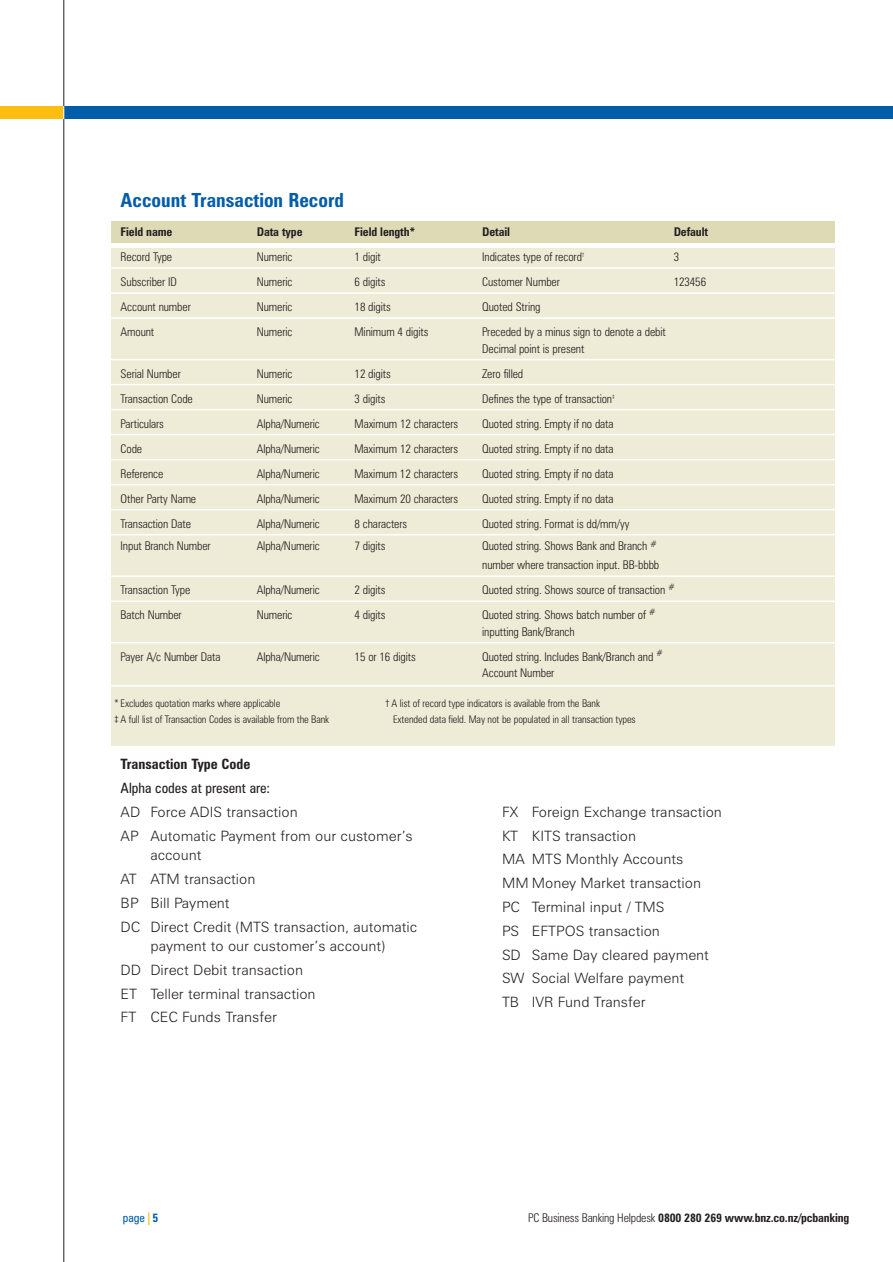
<style>
.page{position:relative;width:893px;height:1262px;background:#fff}
.page>*{position:absolute;margin:0;border:0;box-sizing:border-box;transform-origin:0 0}
.t1{font:700 condensed 19.5px "Zurich BT";color:#005daa}
.t2{font:300 14.25px/23.7px "Zurich BT";color:#231f20}
.t3{font:condensed 14.25px "Zurich BT";color:#231f20}
.t4{font:700 condensed 14.25px "Zurich BT";color:#231f20}
.t5{font:300 condensed 12px/16.5px "Zurich BT";letter-spacing:-.01em;color:#231f20}
.t6{font:700 condensed 12px "Zurich BT";letter-spacing:-.01em;color:#231f20}
.t7{font:condensed 12px "Zurich BT";color:#005daa}
.t8{font:300 condensed 10.5px "Zurich BT";letter-spacing:-.01em;color:#231f20}
.s1{font-weight:700}
.s2{font-weight:300}
</style>
<div class="page">
<div style="left:112px;top:221px;width:722px;height:21px;background:#dfdab6"></div>
<div style="left:112px;top:248px;width:722px;height:497px;background:#eeebd6"></div>
<hr style="left:63px;top:0;width:1px;height:1261px;background:#231f20">
<div style="left:0;top:106px;width:892px;height:13px;background:#005daa"></div>
<div style="left:0;top:106px;width:64px;height:13px;background:#febe10"></div>
<svg style="left:63px;top:106px;width:1px;height:13px"></svg>
<svg style="left:148px;top:1212px;width:1px;height:13px"></svg>
<hr style="left:99px;top:267px;width:741px;height:2px;background:#fff">
<hr style="left:99px;top:292px;width:741px;height:2px;background:#fff">
<hr style="left:99px;top:317px;width:741px;height:2px;background:#fff">
<hr style="left:99px;top:359px;width:741px;height:1px;background:#fff">
<hr style="left:99px;top:384px;width:741px;height:1px;background:#fff">
<hr style="left:99px;top:409px;width:741px;height:1px;background:#fff">
<hr style="left:99px;top:434px;width:741px;height:1px;background:#fff">
<hr style="left:99px;top:459px;width:741px;height:1px;background:#fff">
<hr style="left:99px;top:484px;width:741px;height:1px;background:#fff">
<hr style="left:99px;top:509px;width:741px;height:1px;background:#fff">
<hr style="left:99px;top:534px;width:741px;height:1px;background:#fff">
<hr style="left:99px;top:575px;width:741px;height:2px;background:#fff">
<hr style="left:99px;top:600px;width:741px;height:2px;background:#fff">
<hr style="left:99px;top:642px;width:741px;height:1px;background:#fff">
<hr style="left:99px;top:685px;width:741px;height:1px;background:#fff">
<h1 class="t1" style="left:121px;top:193px;width:225px">Account Transaction Record</h1>
<p class="t6" style="left:121px;top:228px;width:53px">Field name</p>
<p class="t6" style="left:257px;top:228px;width:47px">Data type</p>
<p class="t6" style="left:354px;top:228px;width:62px">Field length*</p>
<p class="t6" style="left:482px;top:228px;width:29px">Detail</p>
<p class="t6" style="left:673px;top:228px;width:36px">Default</p>
<p class="t5" style="left:121px;top:250px;width:53px">Record Type</p>
<p class="t5" style="left:257px;top:250px;width:37px">Numeric</p>
<p class="t5" style="left:354px;top:250px;width:28px">1 digit</p>
<p class="t5" style="left:482px;top:250px;width:104px">Indicates type of record<sup>†</sup></p>
<p class="t5" style="left:673px;top:250px;width:7px">3</p>
<p class="t5" style="left:121px;top:275px;width:58px">Subscriber ID</p>
<p class="t5" style="left:257px;top:275px;width:37px">Numeric</p>
<p class="t5" style="left:354px;top:275px;width:32px">6 digits</p>
<p class="t5" style="left:482px;top:275px;width:79px">Customer Number</p>
<p class="t5" style="left:673px;top:275px;width:34px">123456</p>
<p class="t5" style="left:121px;top:300px;width:72px">Account number</p>
<p class="t5" style="left:257px;top:300px;width:37px">Numeric</p>
<p class="t5" style="left:354px;top:300px;width:38px">18 digits</p>
<p class="t5" style="left:482px;top:300px;width:60px">Quoted String</p>
<p class="t5" style="left:121px;top:325px;width:35px">Amount</p>
<p class="t5" style="left:257px;top:325px;width:37px">Numeric</p>
<p class="t5" style="left:354px;top:325px;width:75px">Minimum 4 digits</p>
<p class="t5" style="left:482px;top:325px;width:185px">Preceded by a minus sign to denote a debit<br>Decimal point is present</p>
<p class="t5" style="left:121px;top:367px;width:62px">Serial Number</p>
<p class="t5" style="left:257px;top:367px;width:37px">Numeric</p>
<p class="t5" style="left:354px;top:367px;width:38px">12 digits</p>
<p class="t5" style="left:482px;top:367px;width:43px">Zero filled</p>
<p class="t5" style="left:121px;top:392px;width:74px">Transaction Code</p>
<p class="t5" style="left:257px;top:392px;width:37px">Numeric</p>
<p class="t5" style="left:354px;top:392px;width:32px">3 digits</p>
<p class="t5" style="left:482px;top:392px;width:134px">Defines the type of transaction<sup>‡</sup></p>
<p class="t5" style="left:121px;top:417px;width:45px">Particulars</p>
<p class="t5" style="left:257px;top:417px;width:65px">Alpha/Numeric</p>
<p class="t5" style="left:354px;top:417px;width:105px">Maximum 12 characters</p>
<p class="t5" style="left:482px;top:417px;width:133px">Quoted string. Empty if no data</p>
<p class="t5" style="left:121px;top:442px;width:23px">Code</p>
<p class="t5" style="left:257px;top:442px;width:65px">Alpha/Numeric</p>
<p class="t5" style="left:354px;top:442px;width:105px">Maximum 12 characters</p>
<p class="t5" style="left:482px;top:442px;width:133px">Quoted string. Empty if no data</p>
<p class="t5" style="left:121px;top:467px;width:44px">Reference</p>
<p class="t5" style="left:257px;top:467px;width:65px">Alpha/Numeric</p>
<p class="t5" style="left:354px;top:467px;width:105px">Maximum 12 characters</p>
<p class="t5" style="left:482px;top:467px;width:133px">Quoted string. Empty if no data</p>
<p class="t5" style="left:121px;top:492px;width:77px">Other Party Name</p>
<p class="t5" style="left:257px;top:492px;width:65px">Alpha/Numeric</p>
<p class="t5" style="left:354px;top:492px;width:105px">Maximum 20 characters</p>
<p class="t5" style="left:482px;top:492px;width:133px">Quoted string. Empty if no data</p>
<p class="t5" style="left:121px;top:517px;width:72px">Transaction Date</p>
<p class="t5" style="left:257px;top:517px;width:65px">Alpha/Numeric</p>
<p class="t5" style="left:354px;top:517px;width:54px">8 characters</p>
<p class="t5" style="left:482px;top:517px;width:149px">Quoted string. Format is dd/mm/yy</p>
<p class="t5" style="left:121px;top:539px;width:92px">Input Branch Number</p>
<p class="t5" style="left:257px;top:539px;width:65px">Alpha/Numeric</p>
<p class="t5" style="left:354px;top:539px;width:32px">7 digits</p>
<p class="t5" style="left:482px;top:537px;width:178px;line-height:19.4px">Quoted string. Shows Bank and Branch <sup># </sup>number where transaction input. BB-bbbb</p>
<p class="t5" style="left:121px;top:583px;width:71px">Transaction Type</p>
<p class="t5" style="left:257px;top:583px;width:65px">Alpha/Numeric</p>
<p class="t5" style="left:354px;top:583px;width:32px">2 digits</p>
<p class="t5" style="left:482px;top:583px;width:194px">Quoted string. Shows source of transaction <sup>#</sup></p>
<p class="t5" style="left:121px;top:608px;width:63px">Batch Number</p>
<p class="t5" style="left:257px;top:608px;width:37px">Numeric</p>
<p class="t5" style="left:354px;top:608px;width:32px">4 digits</p>
<p class="t5" style="left:482px;top:608px;width:175px">Quoted string. Shows batch number of <sup># </sup>inputting Bank/Branch</p>
<p class="t5" style="left:121px;top:650px;width:102px">Payer A/c Number Data</p>
<p class="t5" style="left:257px;top:650px;width:65px">Alpha/Numeric</p>
<p class="t5" style="left:354px;top:650px;width:63px">15 or 16 digits</p>
<p class="t5" style="left:482px;top:650px;width:182px">Quoted string. Includes Bank/Branch and <sup>#<br></sup>Account Number</p>
<p class="t8" style="left:114px;top:699px;width:168px">* Excludes quotation marks where applicable</p>
<p class="t8" style="left:385px;top:699px;width:216px">† A list of record type indicators is available from the Bank</p>
<p class="t8" style="left:114px;top:715px;width:216px">‡ A full list of Transaction Codes is available from the Bank</p>
<p class="t8" style="left:393px;top:713px;width:244px">Extended data field. May not be populated in all transaction types</p>
<p class="t4" style="left:121px;top:759px;width:131px">Transaction Type Code</p>
<p class="t3" style="left:121px;top:783px;width:151px">Alpha codes at present are:</p>
<p class="t2" style="left:121px;top:802px;width:294px">AD Force ADIS transaction<br>AP Automatic Payment from our customer’s</p>
<p class="t2" style="left:121px;top:845px;width:298px;text-indent:30px">account<br>AT ATM transaction<br>BP Bill Payment<br>DC Direct Credit (MTS transaction, automatic</p>
<p class="t2" style="left:121px;top:936px;width:266px;text-indent:30px">payment to our customer’s account)<br>DD Direct Debit transaction<br>ET Teller terminal transaction<br>FT CEC Funds Transfer</p>
<p class="t2" style="left:502px;top:802px;width:221px">FX Foreign Exchange transaction<br>KT KITS transaction<br>MA MTS Monthly Accounts<br>MM Money Market transaction<br>PC Terminal input / TMS<br>PS EFTPOS transaction<br>SD Same Day cleared payment<br>SW Social Welfare payment<br>TB IVR Fund Transfer</p>
<p class="t7" style="left:123px;top:1213px;width:37px">page <span class="s1">5</span></p>
<p class="t6" style="left:528px;top:1213px;width:322px"><span class="s2">PC Business Banking Helpdesk</span> 0800 280 269 www.bnz.co.nz/pcbanking</p>
</div>
